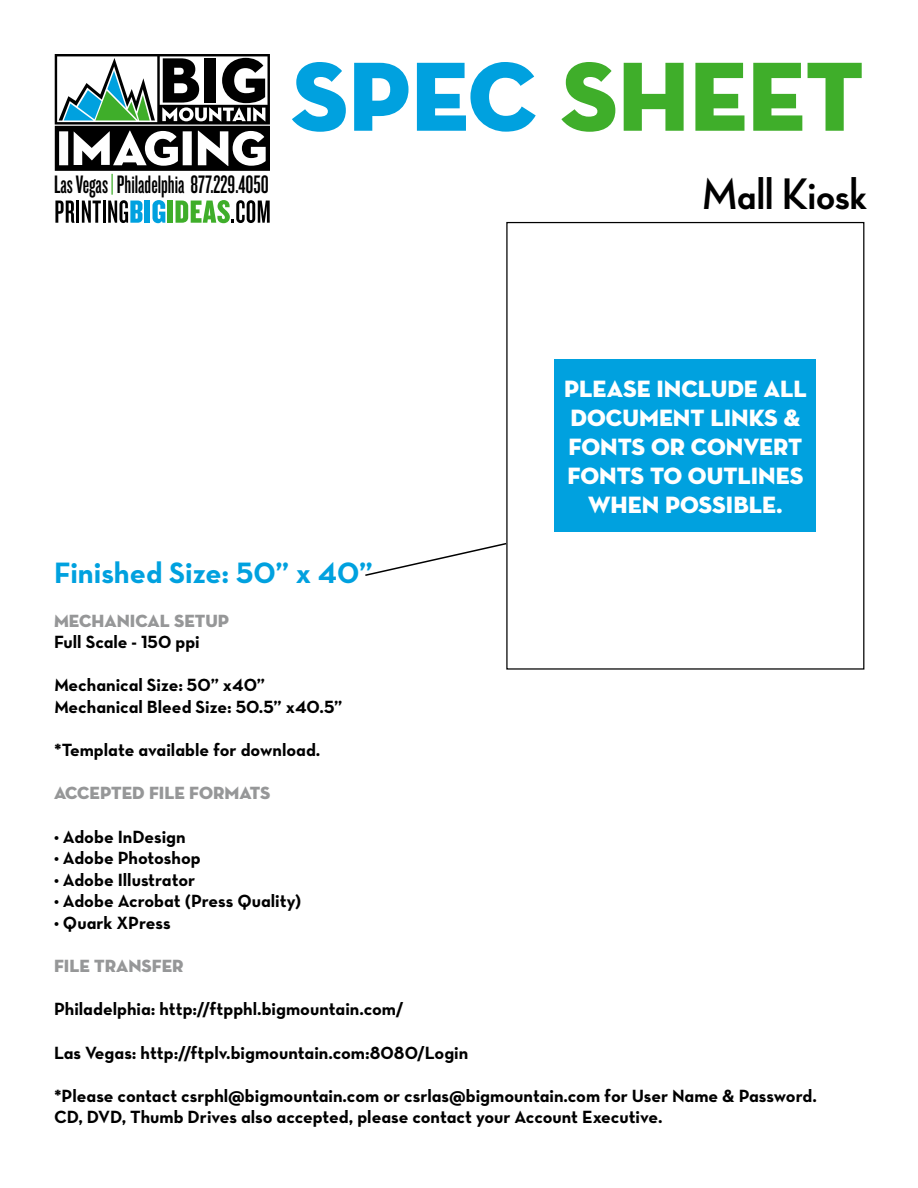
<style>
.page{position:relative;width:918px;height:1188px;background:#fff}
.page>*{position:absolute;margin:0;border:0;box-sizing:border-box;transform-origin:0 0}
.t1{font:99.9px "Neutra Display PS Titling";color:#3fae2a}
.t2{font:45px "Neutra Disp Bold Alt";color:#000}
.t3{font:30px "Neutra Text PS Bold Alt";color:#00a1df}
.t4{font:26.25px "Knockout 47 Bantamweight";color:#000}
.t5{font:24px/28.8px "Neutra Disp Titling";color:#fff;text-align:center}
.t6{font:18px/21.6px "Neutra Text PS Bold Alt";color:#000}
.t7{font:18px "Neutra Disp Titling";color:#969798}
.s1{color:#3fae2a}
.s2{color:#00a1df}
</style>
<div class="page">
<svg style="left:55px;top:54px;width:215px;height:117px"></svg>
<svg style="left:55px;top:201px;width:19px;height:22px"></svg>
<hr style="left:76px;top:201px;width:3px;height:22px;background:#000">
<svg style="left:82px;top:201px;width:19px;height:22px"></svg>
<hr style="left:103px;top:201px;width:3px;height:22px;background:#000">
<svg style="left:108px;top:200px;width:34px;height:23px"></svg>
<div style="left:145px;top:201px;width:5px;height:22px;background:#00a1df"></div>
<svg style="left:152px;top:200px;width:13px;height:23px"></svg>
<div style="left:168px;top:201px;width:5px;height:22px;background:#3fae2a"></div>
<svg style="left:176px;top:200px;width:94px;height:23px"></svg>
<svg style="left:365px;top:542px;width:143px;height:35px"></svg>
<div style="left:555px;top:360px;width:261px;height:172px;background:#00a1df"></div>
<h3 class="t4" style="left:54px;top:169px;width:216px">Las Vegas <span class="s1">|</span> Philadelphia 877.229.4050</h3>
<h1 class="t1" style="left:291px;top:34px;width:574px"><span class="s2">SPEC</span> SHEET</h1>
<h2 class="t2" style="left:701px;top:168px;width:167px">Mall Kiosk</h2>
<h3 class="t5" style="left:564px;top:375px;width:244px">PLEASE INCLUDE ALL<br>DOCUMENT LINKS &amp;<br>FONTS OR CONVERT<br>FONTS TO OUTLINES<br>WHEN POSSIBLE.</h3>
<h3 class="t3" style="left:54px;top:555px;width:321px">Finished Size: 50” x 40”</h3>
<p class="t7" style="left:54px;top:609px;width:177px">MECHANICAL SETUP</p>
<p class="t6" style="left:54px;top:631px;width:147px">Full Scale - 150 ppi</p>
<p class="t6" style="left:54px;top:674px;width:290px">Mechanical Size: 50” x40”<br>Mechanical Bleed Size: 50.5” x40.5”</p>
<p class="t6" style="left:54px;top:739px;width:268px">*Template available for download.</p>
<p class="t7" style="left:54px;top:782px;width:218px">ACCEPTED FILE FORMATS</p>
<p class="t6" style="left:54px;top:825px;width:133px">• Adobe InDesign</p>
<p class="t6" style="left:54px;top:847px;width:148px">• Adobe Photoshop</p>
<p class="t6" style="left:54px;top:869px;width:143px">• Adobe Illustrator</p>
<p class="t6" style="left:54px;top:890px;width:249px">• Adobe Acrobat (Press Quality)</p>
<p class="t6" style="left:54px;top:912px;width:118px">• Quark XPress</p>
<p class="t7" style="left:54px;top:955px;width:131px">FILE TRANSFER</p>
<p class="t6" style="left:54px;top:998px;width:351px">Philadelphia: http://ftpphl.bigmountain.com/</p>
<p class="t6" style="left:54px;top:1041px;width:416px">Las Vegas: http://ftplv.bigmountain.com:8080/Login</p>
<p class="t6" style="left:54px;top:1085px;width:764px">*Please contact csrphl@bigmountain.com or csrlas@bigmountain.com for User Name &amp; Password.<br>CD, DVD, Thumb Drives also accepted, please contact your Account Executive.</p>
</div>
